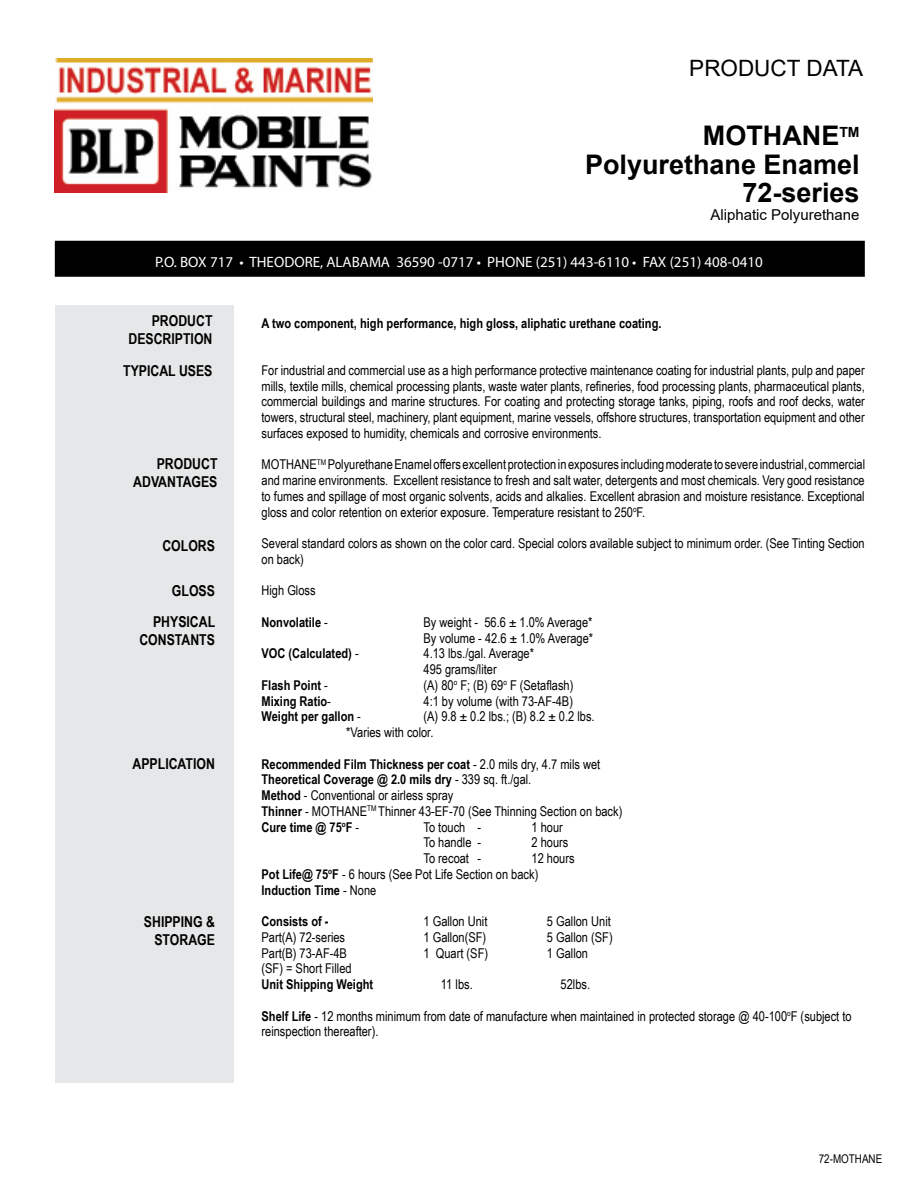
<style>
.page{position:relative;width:918px;height:1188px;background:#fff}
.page>*{position:absolute;margin:0;border:0;box-sizing:border-box;transform-origin:0 0}
.t1{font:700 27px/28.5px "Arial";color:#000;text-align:right}
.t2{font:22.5px "Arial";color:#000}
.t3{font:700 15px/18px "Arial Narrow";color:#000;text-align:right}
.t4{font:15px "Myriad Pro";color:#fff}
.t5{font:15px "Arial";color:#000}
.t6{font:13.5px/15.8px "Arial Narrow";color:#000}
.t7{font:700 13.5px "Arial Narrow";color:#000}
.t8{font:12px "Arial Narrow";color:#000}
.s1{font-weight:400}
.s2{font-weight:700}
</style>
<div class="page">
<div style="left:55px;top:241px;width:810px;height:36px;background:#000"></div>
<img style="left:54px;top:59px;width:319px;height:134px">
<div style="left:56px;top:305px;width:178px;height:778px;background:#e6e7e8"></div>
<h2 class="t2" style="left:689px;top:53px;width:175px">PRODUCT DATA</h2>
<h1 class="t1" style="left:585px;top:122px;width:276px">MOTHANE<sup>TM<br></sup>Polyurethane Enamel<br>72-series</h1>
<p class="t5" style="left:710px;top:205px;width:151px">Aliphatic Polyurethane</p>
<p class="t4" style="left:155px;top:252px;width:609px">P.O. BOX 717 • THEODORE, ALABAMA 36590 -0717 • PHONE (251) 443-6110 • FAX (251) 408-0410</p>
<p class="t3" style="left:128px;top:311px;width:86px">PRODUCT<br>DESCRIPTION</p>
<p class="t3" style="left:123px;top:361px;width:91px">TYPICAL USES</p>
<p class="t3" style="left:133px;top:454px;width:86px">PRODUCT<br>ADVANTAGES</p>
<p class="t3" style="left:162px;top:536px;width:54px">COLORS</p>
<p class="t3" style="left:172px;top:581px;width:45px">GLOSS</p>
<p class="t3" style="left:139px;top:612px;width:77px">PHYSICAL<br>CONSTANTS</p>
<p class="t3" style="left:133px;top:754px;width:84px">APPLICATION</p>
<p class="t3" style="left:144px;top:912px;width:73px">SHIPPING &amp;<br>STORAGE</p>
<p class="t7" style="left:262px;top:313px;width:402px">A two component, high performance, high gloss, aliphatic urethane coating.</p>
<p class="t6" style="left:262px;top:362px;width:605px;text-align:justify">For industrial and commercial use as a high performance protective maintenance coating for industrial plants, pulp and paper mills, textile mills, chemical processing plants, waste water plants, refineries, food processing plants, pharmaceutical plants, commercial buildings and marine structures. For coating and protecting storage tanks, piping, roofs and roof decks, water towers, structural steel, machinery, plant equipment, marine vessels, offshore structures, transportation equipment and other surfaces exposed to humidity, chemicals and corrosive environments.</p>
<p class="t6" style="left:262px;top:456px;width:605px;text-align:justify">MOTHANE<sup>TM</sup> Polyurethane Enamel offers excellent protection in exposures including moderate to severe industrial, commercial and marine environments. Excellent resistance to fresh and salt water, detergents and most chemicals. Very good resistance to fumes and spillage of most organic solvents, acids and alkalies. Excellent abrasion and moisture resistance. Exceptional gloss and color retention on exterior exposure. Temperature resistant to 250<sup>o</sup>F.</p>
<p class="t6" style="left:262px;top:535px;width:605px">Several standard colors as shown on the color card. Special colors available subject to minimum order. (See Tinting Section on back)</p>
<p class="t6" style="left:262px;top:582px;width:56px">High Gloss</p>
<p class="t7" style="left:262px;top:612px;width:68px">Nonvolatile <span class="s1">-</span></p>
<p class="t6" style="left:424px;top:614px;width:171px">By weight - 56.6 ± 1.0% Average*<br>By volume - 42.6 ± 1.0% Average*</p>
<p class="t7" style="left:262px;top:643px;width:99px">VOC (Calculated) <span class="s1">-</span></p>
<p class="t6" style="left:424px;top:645px;width:112px">4.13 lbs./gal. Average*<br>495 grams/liter</p>
<p class="t7" style="left:262px;top:675px;width:68px">Flash Point <span class="s1">-</span></p>
<p class="t6" style="left:424px;top:677px;width:151px">(A) 80<sup>o</sup> F; (B) 69<sup>o</sup> F (Setaflash)</p>
<p class="t7" style="left:262px;top:691px;width:71px">Mixing Ratio<span class="s1">-</span></p>
<p class="t6" style="left:424px;top:692px;width:151px">4:1 by volume (with 73-AF-4B)</p>
<p class="t7" style="left:262px;top:706px;width:101px">Weight per gallon <span class="s1">-</span></p>
<p class="t6" style="left:346px;top:708px;width:250px;text-indent:77px">(A) 9.8 ± 0.2 lbs.; (B) 8.2 ± 0.2 lbs. *Varies with color.</p>
<p class="t6" style="left:262px;top:755px;width:362px"><span class="s2">Recommended Film Thickness per coat</span> - 2.0 mils dry, 4.7 mils wet <span class="s2">Theoretical Coverage @ 2.0 mils dry</span> - 339 sq. ft./gal.<br><span class="s2">Method</span> - Conventional or airless spray<br><span class="s2">Thinner</span> - MOTHANE<sup>TM</sup> Thinner 43-EF-70 (See Thinning Section on back)<br><span class="s2">Cure time @ 75</span><sup>o</sup><span class="s2">F</span> -</p>
<p class="t6" style="left:424px;top:818px;width:59px">To touch -</p>
<p class="t6" style="left:532px;top:818px;width:33px">1 hour</p>
<p class="t6" style="left:424px;top:834px;width:59px">To handle -</p>
<p class="t6" style="left:532px;top:834px;width:38px">2 hours</p>
<p class="t6" style="left:424px;top:850px;width:59px">To recoat -</p>
<p class="t6" style="left:262px;top:850px;width:315px;text-indent:270px">12 hours<br><span class="s2">Pot Life@ 75</span><sup>o</sup><span class="s2">F</span> - 6 hours (See Pot Life Section on back)<br><span class="s2">Induction Time</span> - None</p>
<p class="t7" style="left:262px;top:911px;width:69px">Consists of -</p>
<p class="t6" style="left:424px;top:913px;width:65px">1 Gallon Unit</p>
<p class="t6" style="left:547px;top:913px;width:65px">5 Gallon Unit</p>
<p class="t6" style="left:262px;top:929px;width:85px">Part(A) 72-series</p>
<p class="t6" style="left:424px;top:929px;width:64px">1 Gallon(SF)</p>
<p class="t6" style="left:547px;top:929px;width:67px">5 Gallon (SF)</p>
<p class="t6" style="left:262px;top:944px;width:87px">Part(B) 73-AF-4B</p>
<p class="t6" style="left:424px;top:944px;width:66px">1 Quart (SF)</p>
<p class="t6" style="left:547px;top:944px;width:43px">1 Gallon</p>
<p class="t6" style="left:262px;top:960px;width:92px">(SF) = Short Filled</p>
<p class="t7" style="left:262px;top:974px;width:113px">Unit Shipping Weight</p>
<p class="t6" style="left:441px;top:976px;width:33px">11 lbs.</p>
<p class="t6" style="left:561px;top:976px;width:31px">52lbs.</p>
<p class="t6" style="left:262px;top:1007px;width:592px"><span class="s2">Shelf Life</span> - 12 months minimum from date of manufacture when maintained in protected storage @ 40-100<sup>o</sup>F (subject to reinspection thereafter).</p>
<p class="t8" style="left:819px;top:1150px;width:65px">72-MOTHANE</p>
</div>
